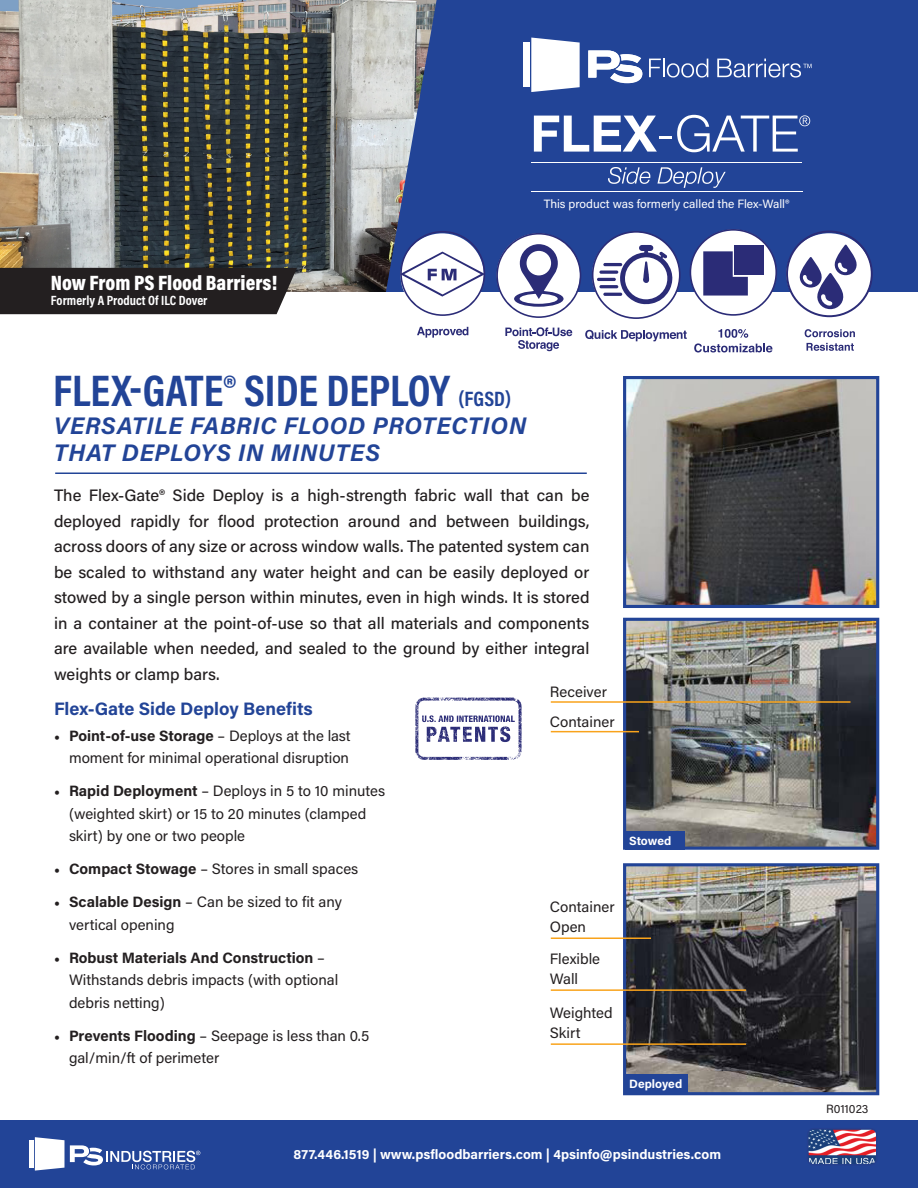
<style>
.page{position:relative;width:918px;height:1188px;background:#fff}
.page>*{position:absolute;margin:0;border:0;box-sizing:border-box;transform-origin:0 0}
.t1{font:700 44.7px "Acumin Pro Cond";color:#224497}
.t2{font:italic 700 24px/26.4px "Acumin Pro";letter-spacing:.03em;color:#224497}
.t3{font:900 21px "Acumin Pro Cond";color:#fff}
.t4{font:700 18px "Acumin Pro";color:#224497}
.t5{font:500 16.5px/25.5px "Acumin Pro";color:#231f20;text-align:justify}
.t6{font:15px/22.5px "Acumin Pro";color:#231f20}
.t7{font:700 13.5px "Acumin Pro";color:#fff}
.t8{font:700 13.5px "Acumin Pro Cond";color:#fff}
.t9{font:12px "Acumin Pro";color:#fff}
.t10{font:700 12px "Acumin Pro";color:#fff}
.t11{font:12px "Acumin Pro";color:#231f20}
.s1{font-size:21px}
.s2{font-family:"Minion Pro";font-weight:700}
.s3{font-weight:700}
</style>
<div class="page">
<div style="left:0;top:1120px;width:918px;height:68px;background:#224497"></div>
<img style="left:0;top:0;width:385px;height:292px">
<svg style="left:385px;top:0;width:533px;height:292px;background:#2d4c99"></svg>
<img style="left:810px;top:1131px;width:64px;height:32px">
<div style="left:807px;top:1128px;width:70px;height:38px;border:2px solid #253f8e;border-radius:6px"></div>
<div style="left:523px;top:43px;width:7px;height:44px;background:#fff"></div>
<svg style="left:531px;top:38px;width:49px;height:54px"></svg>
<svg style="left:649px;top:59px;width:59px;height:19px"></svg>
<svg style="left:717px;top:59px;width:95px;height:19px;background:#556faf"></svg>
<svg style="left:588px;top:50px;width:54px;height:33px"></svg>
<hr style="left:531px;top:191px;width:272px;height:1px;background:#fff">
<hr style="left:531px;top:163px;width:271px;height:1px;background:#fff">
<svg style="left:534px;top:115px;width:276px;height:37px"></svg>
<svg style="left:608px;top:167px;width:42px;height:17px"></svg>
<svg style="left:657px;top:167px;width:69px;height:21px"></svg>
<svg style="left:70px;top:1145px;width:130px;height:24px"></svg>
<hr style="left:30px;top:1140px;width:4px;height:28px;background:#fff">
<svg style="left:35px;top:1137px;width:29px;height:34px"></svg>
<img style="left:627px;top:622px;width:248px;height:224px">
<div style="left:623px;top:618px;width:256px;height:232px;border:3px solid #224497"></div>
<img style="left:627px;top:380px;width:248px;height:224px">
<div style="left:623px;top:376px;width:256px;height:232px;border:3px solid #224497"></div>
<img style="left:627px;top:867px;width:248px;height:224px">
<div style="left:623px;top:863px;width:256px;height:232px;border:3px solid #224497"></div>
<hr style="left:55px;top:472px;width:532px;height:2px;background:#224497">
<div style="left:626px;top:831px;width:59px;height:19px;background:#224497"></div>
<div style="left:626px;top:1074px;width:62px;height:19px;background:#224497"></div>
<svg style="left:585px;top:330px;width:102px;height:11px"></svg>
<svg style="left:592px;top:231px;width:89px;height:88px"></svg>
<hr style="left:603px;top:263px;width:19px;height:3px;background:#2b2c77;border-radius:2px">
<hr style="left:599px;top:271px;width:19px;height:3px;background:#2b2c77;border-radius:2px">
<hr style="left:599px;top:285px;width:19px;height:3px;background:#2b2c77;border-radius:2px">
<hr style="left:603px;top:293px;width:19px;height:3px;background:#2b2c77;border-radius:2px">
<hr style="left:597px;top:278px;width:19px;height:3px;background:#2b2c77;border-radius:2px">
<svg style="left:694px;top:329px;width:78px;height:24px"></svg>
<svg style="left:690px;top:229px;width:87px;height:87px"></svg>
<div style="left:735px;top:246px;width:29px;height:29px;background:#2b2c77"></div>
<svg style="left:786px;top:231px;width:87px;height:86px"></svg>
<svg style="left:805px;top:329px;width:50px;height:8px"></svg>
<svg style="left:807px;top:343px;width:47px;height:8px"></svg>
<svg style="left:505px;top:327px;width:67px;height:24px"></svg>
<svg style="left:496px;top:233px;width:85px;height:85px"></svg>
<svg style="left:417px;top:327px;width:51px;height:11px"></svg>
<svg style="left:400px;top:231px;width:85px;height:85px"></svg>
<div style="left:0;top:268px;width:297px;height:46px;background:#231f20"></div>
<svg style="left:415px;top:697px;width:107px;height:63px"></svg>
<hr style="left:551px;top:701px;width:300px;height:2px;background:#f9a31b">
<hr style="left:551px;top:938px;width:100px;height:1px;background:#f9a31b">
<hr style="left:551px;top:989px;width:195px;height:2px;background:#f9a31b">
<hr style="left:551px;top:1043px;width:195px;height:2px;background:#f9a31b">
<hr style="left:551px;top:731px;width:88px;height:1px;background:#f9a31b">
<p class="t3" style="left:51px;top:269px;width:228px">Now From PS Flood Barriers!</p>
<p class="t8" style="left:51px;top:292px;width:158px">Formerly A Product Of ILC Dover</p>
<p class="t9" style="left:544px;top:196px;width:247px">This product was formerly called the Flex-Wall®</p>
<p class="t1" style="left:53px;top:362px;width:460px">FLEX-GATE® SIDE DEPLOY <span class="s1">(FGSD)</span></p>
<p class="t2" style="left:54px;top:411px;width:474px">VERSATILE FABRIC FLOOD PROTECTION<br>THAT DEPLOYS IN MINUTES</p>
<p class="t5" style="left:54px;top:482px;width:537px">The Flex-Gate® Side Deploy is a high-strength fabric wall that can be deployed rapidly for flood protection around and between buildings, across doors of any size or across window walls. The patented system can be scaled to withstand any water height and can be easily deployed or stowed by a single person within minutes, even in high winds. It is stored in a container at the point-of-use so that all materials and components are available when needed, and sealed to the ground by either integral weights or clamp bars.</p>
<p class="t4" style="left:54px;top:696px;width:260px">Flex-Gate Side Deploy Benefits</p>
<p class="t6" style="left:54px;top:724px;width:298px;text-align:right"><span class="s2">•</span> <span class="s3">Point-of-use Storage</span> – Deploys at the last moment for minimal operational disruption</p>
<p class="t6" style="left:69px;top:779px;width:318px;text-indent:-15px"><span class="s2">•</span> <span class="s3">Rapid Deployment</span> – Deploys in 5 to 10 minutes (weighted skirt) or 15 to 20 minutes (clamped skirt) by one or two people</p>
<p class="t6" style="left:54px;top:857px;width:306px"><span class="s2">•</span> <span class="s3">Compact Stowage</span> – Stores in small spaces</p>
<p class="t6" style="left:69px;top:890px;width:275px;text-indent:-15px"><span class="s2">•</span> <span class="s3">Scalable Design</span> – Can be sized to fit any vertical opening</p>
<p class="t6" style="left:69px;top:946px;width:271px;text-indent:-15px"><span class="s2">•</span> <span class="s3">Robust Materials And Construction</span> –<br>Withstands debris impacts (with optional debris netting)</p>
<p class="t6" style="left:69px;top:1024px;width:302px;text-indent:-15px"><span class="s2">•</span> <span class="s3">Prevents Flooding</span> – Seepage is less than 0.5 gal/min/ft of perimeter</p>
<p class="t6" style="left:550px;top:680px;width:59px">Receiver</p>
<p class="t6" style="left:550px;top:709px;width:66px">Container</p>
<p class="t6" style="left:550px;top:895px;width:66px">Container</p>
<p class="t6" style="left:550px;top:915px;width:38px">Open</p>
<p class="t6" style="left:550px;top:947px;width:52px">Flexible</p>
<p class="t6" style="left:550px;top:967px;width:30px">Wall</p>
<p class="t6" style="left:550px;top:1001px;width:64px">Weighted</p>
<p class="t6" style="left:550px;top:1021px;width:32px">Skirt</p>
<p class="t10" style="left:629px;top:832px;width:44px">Stowed</p>
<p class="t10" style="left:629px;top:1075px;width:55px">Deployed</p>
<p class="t7" style="left:294px;top:1145px;width:429px">877.446.1519 | www.psfloodbarriers.com | 4psinfo@psindustries.com</p>
<p class="t11" style="left:826px;top:1101px;width:44px">R011023</p>
</div>
